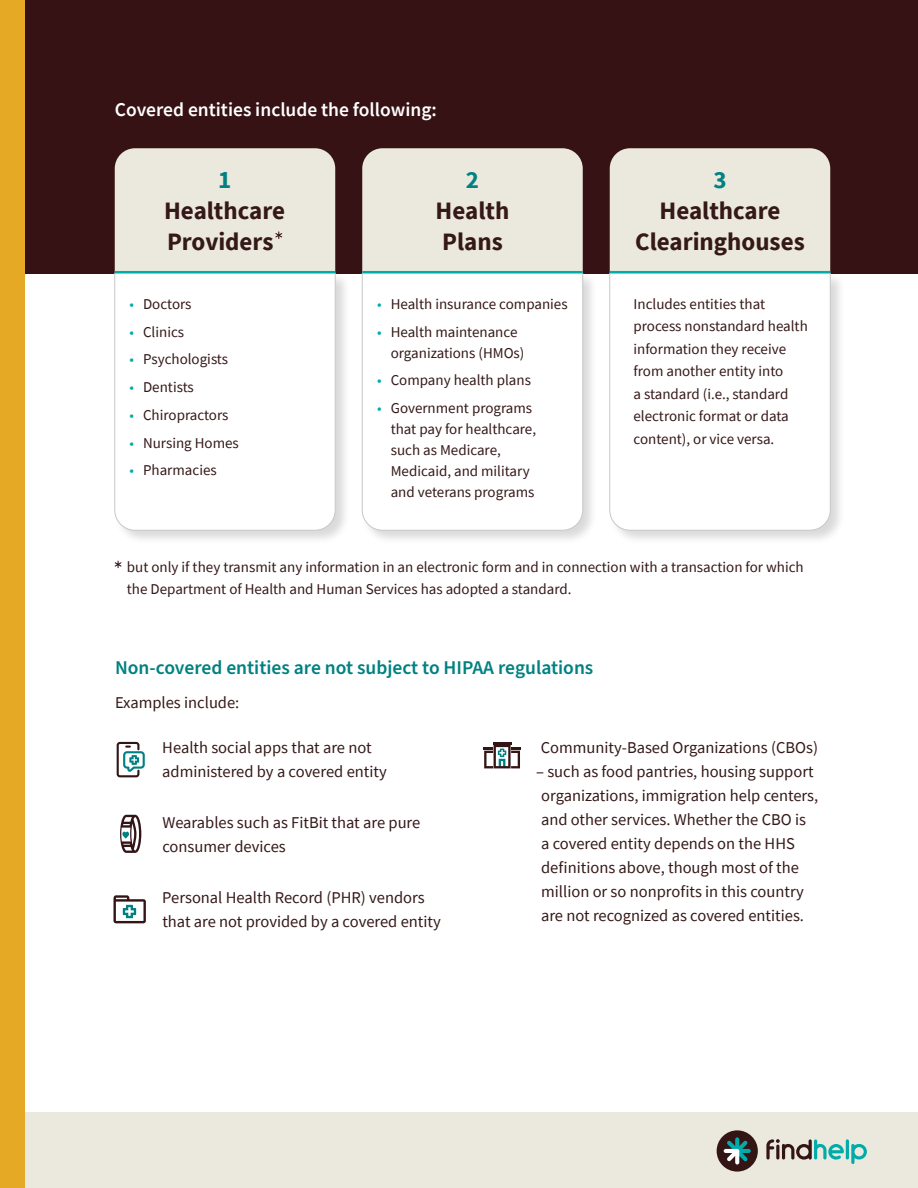
<style>
.page{position:relative;width:918px;height:1188px;background:#fff}
.page>*{position:absolute;margin:0;border:0;box-sizing:border-box;transform-origin:0 0}
.White_Callout{font:700 25.05px/30.6px "Source Sans Pro";color:#351818;text-align:center}
.t1{font:600 19.5px "Source Sans Pro";color:#018181}
.H2_White{font:600 19.5px "Source Sans Pro";color:#fff}
.Body_Copy{font:16.5px/24px "Source Sans Pro";color:#351818}
.Body_Copy-2{font:15px/22.5px "Source Sans Pro";color:#351818}
.s1{color:#018181}
.s2{color:#00abab}
</style>
<div class="page">
<div style="left:0;top:0;width:918px;height:274px;background:#361214"></div>
<div style="left:362px;top:148px;width:221px;height:123px;background:#ebe9dd"></div>
<div style="left:360px;top:272px;width:238px;height:273px;background:#000;opacity:.15"></div>
<svg style="left:362px;top:273px;width:222px;height:258px"></svg>
<div style="left:113px;top:272px;width:237px;height:273px;background:#000;opacity:.15"></div>
<svg style="left:114px;top:273px;width:222px;height:258px"></svg>
<div style="left:610px;top:148px;width:220px;height:123px;background:#ebe9dd"></div>
<div style="left:608px;top:272px;width:237px;height:273px;background:#000;opacity:.15"></div>
<svg style="left:609px;top:273px;width:222px;height:258px"></svg>
<div style="left:115px;top:148px;width:220px;height:126px;background:#ebe9dd"></div>
<hr style="left:115px;top:271px;width:220px;height:2px;background:#00acaa">
<hr style="left:362px;top:271px;width:221px;height:2px;background:#00acaa">
<hr style="left:610px;top:271px;width:220px;height:2px;background:#00acaa">
<svg style="left:115px;top:561px;width:7px;height:7px"></svg>
<svg style="left:117px;top:742px;width:28px;height:35px"></svg>
<svg style="left:120px;top:815px;width:21px;height:38px"></svg>
<svg style="left:113px;top:895px;width:33px;height:28px"></svg>
<svg style="left:483px;top:742px;width:38px;height:26px"></svg>
<div style="left:0;top:1112px;width:918px;height:76px;background:#ebe9dd"></div>
<div style="left:0;top:0;width:25px;height:1188px;background:#e5a925"></div>
<div style="left:717px;top:1130px;width:41px;height:42px;background:#341516;border-radius:50%"></div>
<svg style="left:724px;top:1137px;width:27px;height:28px"></svg>
<svg style="left:766px;top:1139px;width:78px;height:21px"></svg>
<hr style="left:846px;top:1139px;width:3px;height:21px;background:#00aba9;border-radius:2px">
<svg style="left:851px;top:1144px;width:16px;height:20px"></svg>
<p class="H2_White" style="left:115px;top:97px;width:324px">Covered entities include the following:</p>
<p class="White_Callout" style="left:164px;top:164px;width:122px"><span class="s1">1<br></span>Healthcare<br>Providers</p>
<p class="White_Callout" style="left:436px;top:164px;width:75px"><span class="s1">2<br></span>Health<br>Plans</p>
<p class="White_Callout" style="left:635px;top:164px;width:171px"><span class="s1">3<br></span>Healthcare<br>Clearinghouses</p>
<p class="Body_Copy-2" style="left:130px;top:293px;width:63px"><span class="s2">•</span> Doctors</p>
<p class="Body_Copy-2" style="left:130px;top:320px;width:56px"><span class="s2">•</span> Clinics</p>
<p class="Body_Copy-2" style="left:130px;top:348px;width:100px"><span class="s2">•</span> Psychologists</p>
<p class="Body_Copy-2" style="left:130px;top:376px;width:66px"><span class="s2">•</span> Dentists</p>
<p class="Body_Copy-2" style="left:130px;top:404px;width:100px"><span class="s2">•</span> Chiropractors</p>
<p class="Body_Copy-2" style="left:130px;top:431px;width:111px"><span class="s2">•</span> Nursing Homes</p>
<p class="Body_Copy-2" style="left:130px;top:459px;width:89px"><span class="s2">•</span> Pharmacies</p>
<p class="Body_Copy-2" style="left:377px;top:293px;width:192px"><span class="s2">•</span> Health insurance companies</p>
<p class="Body_Copy-2" style="left:391px;top:321px;width:135px;line-height:21px;text-indent:-14px"><span class="s2">•</span> Health maintenance organizations (HMOs)</p>
<p class="Body_Copy-2" style="left:377px;top:369px;width:155px"><span class="s2">•</span> Company health plans</p>
<p class="Body_Copy-2" style="left:391px;top:398px;width:147px;line-height:21px;text-indent:-14px"><span class="s2">•</span> Government programs that pay for healthcare, such as Medicare,<br>Medicaid, and military and veterans programs</p>
<p class="Body_Copy-2" style="left:634px;top:293px;width:176px">Includes entities that process nonstandard health information they receive from another entity into<br>a standard (i.e., standard electronic format or data content), or vice versa.</p>
<p class="Body_Copy-2" style="left:127px;top:556px;width:678px">but only if they transmit any information in an electronic form and in connection with a transaction for which the Department of Health and Human Services has adopted a standard.</p>
<h2 class="t1" style="left:115px;top:655px;width:480px">Non-covered entities are not subject to HIPAA regulations</h2>
<p class="Body_Copy" style="left:115px;top:690px;width:126px">Examples include:</p>
<p class="Body_Copy" style="left:162px;top:735px;width:226px">Health social apps that are not administered by a covered entity</p>
<p class="Body_Copy" style="left:162px;top:810px;width:260px">Wearables such as FitBit that are pure consumer devices</p>
<p class="Body_Copy" style="left:162px;top:885px;width:280px">Personal Health Record (PHR) vendors that are not provided by a covered entity</p>
<p class="Body_Copy" style="left:541px;top:735px;width:279px">Community-Based Organizations (CBOs)</p>
<p class="Body_Copy" style="left:536px;top:759px;width:284px">– such as food pantries, housing support organizations, immigration help centers, and other services. Whether the CBO is<br>a covered entity depends on the HHS definitions above, though most of the million or so nonprofits in this country are not recognized as covered entities.</p>
</div>
